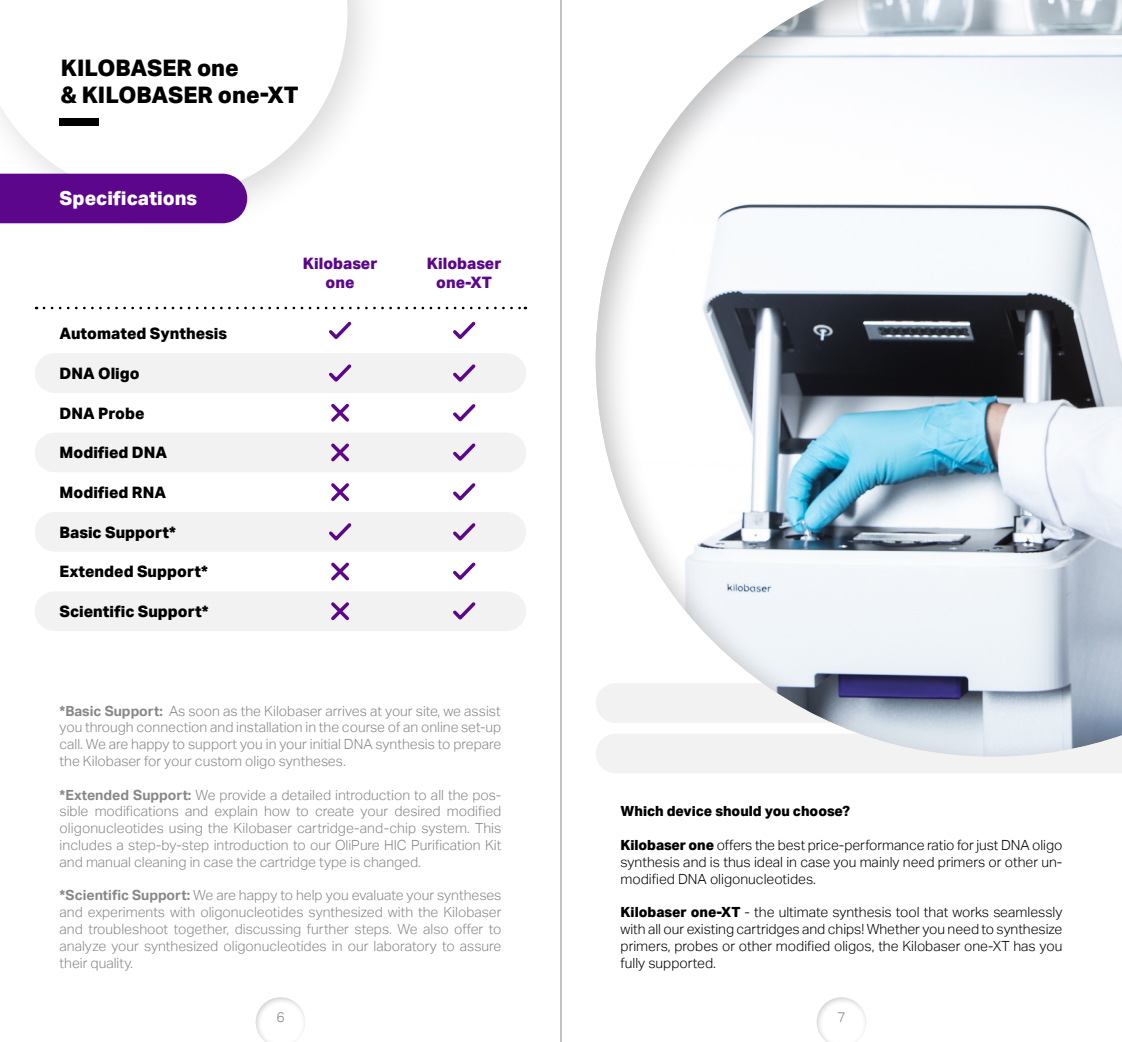
<style>
.page{position:relative;width:1122px;height:1042px;background:#fff}
.page>*{position:absolute;margin:0;border:0;box-sizing:border-box;transform-origin:0 0}
.t1{font:800 22.75px/27.3px "Aktiv Grotesk";color:#000}
.t2{font:800 19.25px "Aktiv Grotesk";color:#fff}
.t3{font:800 15.75px "Aktiv Grotesk";color:#000}
.t4{font:800 15.75px/18.9px "Aktiv Grotesk";color:#5c068c;text-align:center}
.t5{font:300 14px/16.8px "Aktiv Grotesk";color:#878787;text-align:justify}
.t6{font:300 14px/16.8px "Aktiv Grotesk";color:#000;text-align:justify}
.t7{font:800 14px "Aktiv Grotesk";color:#000}
.s1{font-weight:700}
.s2{font-weight:800}
</style>
<div class="page">
<div style="left:0;top:0;width:390px;height:241px;background:#000;opacity:.15"></div>
<svg style="left:0;top:0;width:347px;height:198px"></svg>
<div style="left:596px;top:757px;width:525px;height:16px;background:#f2f2f2"></div>
<div style="left:580px;top:0;width:541px;height:757px;background:#000;opacity:.25"></div>
<svg style="left:44px;top:307px;width:482px;height:2px"></svg>
<div style="left:35px;top:353px;width:491px;height:40px;background:#f2f2f2;border-radius:20px"></div>
<div style="left:35px;top:432px;width:491px;height:40px;background:#f2f2f2;border-radius:20px"></div>
<div style="left:35px;top:512px;width:491px;height:40px;background:#f2f2f2;border-radius:20px"></div>
<div style="left:35px;top:591px;width:491px;height:40px;background:#f2f2f2;border-radius:20px"></div>
<svg style="left:453px;top:321px;width:23px;height:18px"></svg>
<svg style="left:453px;top:364px;width:23px;height:18px"></svg>
<svg style="left:453px;top:404px;width:23px;height:18px"></svg>
<svg style="left:453px;top:443px;width:23px;height:18px"></svg>
<svg style="left:453px;top:483px;width:23px;height:18px"></svg>
<svg style="left:453px;top:523px;width:23px;height:18px"></svg>
<svg style="left:453px;top:562px;width:23px;height:18px"></svg>
<svg style="left:453px;top:602px;width:23px;height:18px"></svg>
<svg style="left:329px;top:321px;width:23px;height:18px"></svg>
<svg style="left:329px;top:364px;width:23px;height:18px"></svg>
<svg style="left:329px;top:523px;width:23px;height:18px"></svg>
<svg style="left:331px;top:443px;width:18px;height:19px"></svg>
<svg style="left:331px;top:483px;width:18px;height:18px"></svg>
<svg style="left:331px;top:562px;width:18px;height:19px"></svg>
<svg style="left:331px;top:602px;width:18px;height:19px"></svg>
<svg style="left:331px;top:403px;width:18px;height:19px"></svg>
<div style="left:239px;top:985px;width:80px;height:57px;background:#000;opacity:.25"></div>
<div style="left:799px;top:985px;width:80px;height:57px;background:#000;opacity:.25"></div>
<div style="left:60px;top:118px;width:39px;height:7px;background:#000"></div>
<div style="left:0;top:174px;width:247px;height:49px;background:#5c068c"></div>
<hr style="left:560px;top:0;width:1px;height:1042px;background:#878787">
<h1 class="t1" style="left:61px;top:54px;width:239px">KILOBASER one<br>&amp; KILOBASER one-XT</h1>
<h2 class="t2" style="left:60px;top:187px;width:139px">Specifications</h2>
<p class="t3" style="left:60px;top:324px;width:169px">Automated Synthesis</p>
<p class="t3" style="left:60px;top:364px;width:82px">DNA Oligo</p>
<p class="t3" style="left:60px;top:404px;width:86px">DNA Probe</p>
<p class="t3" style="left:60px;top:443px;width:109px">Modified DNA</p>
<p class="t3" style="left:60px;top:483px;width:108px">Modified RNA</p>
<p class="t3" style="left:60px;top:523px;width:118px">Basic Support*</p>
<p class="t3" style="left:60px;top:563px;width:150px">Extended Support*</p>
<p class="t3" style="left:60px;top:602px;width:151px">Scientific Support*</p>
<p class="t4" style="left:303px;top:254px;width:76px">Kilobaser one</p>
<p class="t4" style="left:427px;top:254px;width:76px">Kilobaser one-XT</p>
<p class="t5" style="left:60px;top:702px;width:443px"><span class="s1">*Basic Support:</span> As soon as the Kilobaser arrives at your site, we assist you through connection and installation in the course of an online set-up call. We are happy to support you in your initial DNA synthesis to prepare the Kilobaser for your custom oligo syntheses.</p>
<p class="t5" style="left:60px;top:786px;width:443px"><span class="s1">*Extended Support:</span> We provide a detailed introduction to all the pos&shy;sible modifications and explain how to create your desired modified oligonucleotides using the Kilobaser cartridge-and-chip system. This includes a step-by-step introduction to our OliPure HIC Purification Kit and manual cleaning in case the cartridge type is changed.</p>
<p class="t5" style="left:60px;top:887px;width:443px"><span class="s1">*Scientific Support:</span> We are happy to help you evaluate your syntheses and experiments with oligonucleotides synthesized with the Kilobaser and troubleshoot together, discussing further steps. We also offer to analyze your synthesized oligonucleotides in our laboratory to assure their quality.</p>
<p class="t7" style="left:620px;top:803px;width:231px">Which device should you choose?</p>
<p class="t6" style="left:620px;top:836px;width:443px"><span class="s2">Kilobaser one</span> offers the best price-performance ratio for just DNA oligo synthesis and is thus ideal in case you mainly need primers or other un&shy;modified DNA oligonucleotides.</p>
<p class="t6" style="left:620px;top:904px;width:443px"><span class="s2">Kilobaser one-XT</span> - the ultimate synthesis tool that works seamlessly with all our existing cartridges and chips! Whether you need to synthesize primers, probes or other modified oligos, the Kilobaser one-XT has you fully supported.</p>
<p class="t5" style="left:276px;top:1009px;width:10px">6</p>
<p class="t5" style="left:837px;top:1009px;width:10px">7</p>
</div>
